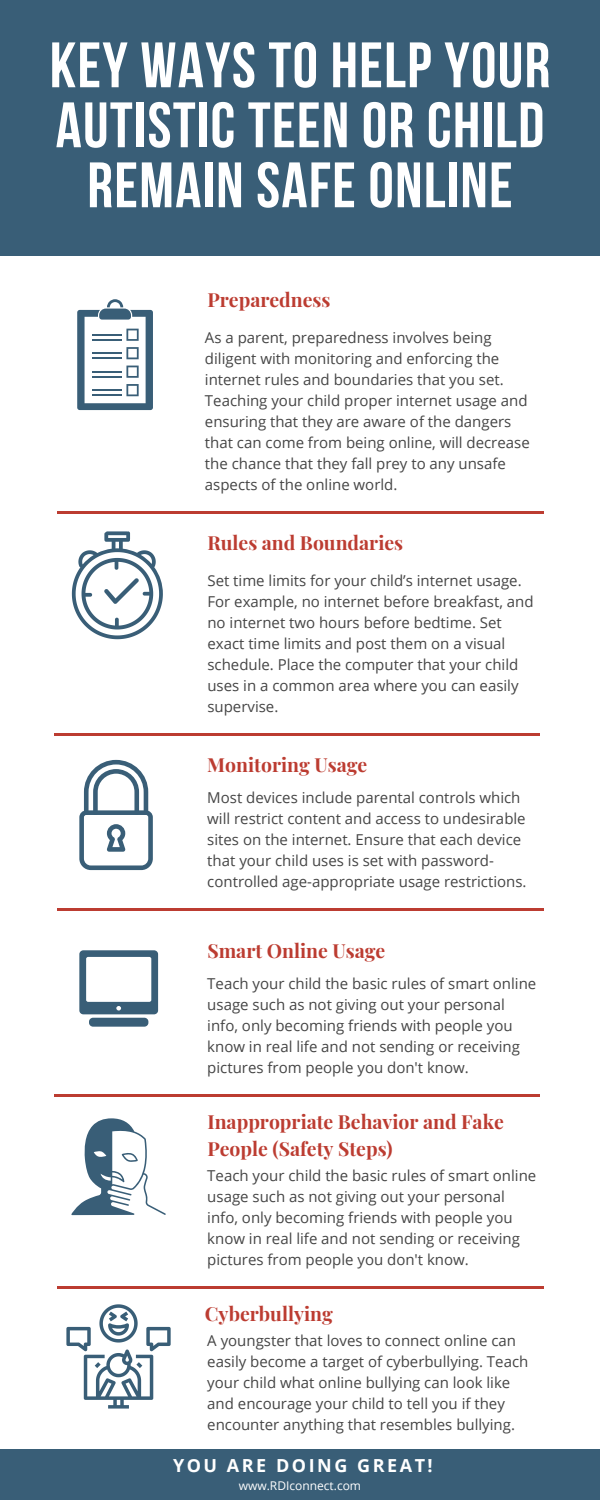
<style>
.page{position:relative;width:600px;height:1500px;background:#fff}
.page>*{position:absolute;margin:0;border:0;box-sizing:border-box;transform-origin:0 0}
.t1{font:700 64.1px/60px "Bebas Neue";letter-spacing:.02em;color:#fff;text-align:center}
.t2{font:700 19.4px/27px "Playfair Display";color:#bc3c31}
.t3{font:700 18px "Open Sans";letter-spacing:.14em;color:#fff}
.t4{font:15px/21px "Open Sans";color:#454545}
.t5{font:12px "Open Sans";color:#fff}
</style>
<div class="page">
<div style="left:0;top:0;width:600px;height:256px;background:#395e77"></div>
<div style="left:0;top:1449px;width:600px;height:51px;background:#395e77"></div>
<hr style="left:54px;top:733px;width:486px;height:3px;background:#bc3c31">
<hr style="left:57px;top:908px;width:486px;height:3px;background:#bc3c31">
<hr style="left:54px;top:1094px;width:486px;height:3px;background:#bc3c31">
<hr style="left:57px;top:511px;width:486px;height:3px;background:#bc3c31">
<svg style="left:79px;top:950px;width:79px;height:77px"></svg>
<hr style="left:57px;top:1286px;width:486px;height:3px;background:#bc3c31">
<svg style="left:77px;top:299px;width:76px;height:111px"></svg>
<hr style="left:92px;top:371px;width:30px;height:1px;background:#395e77">
<hr style="left:92px;top:389px;width:30px;height:2px;background:#395e77">
<hr style="left:92px;top:376px;width:30px;height:2px;background:#395e77">
<svg style="left:66px;top:1304px;width:105px;height:105px"></svg>
<svg style="left:79px;top:760px;width:74px;height:110px"></svg>
<svg style="left:71px;top:1118px;width:95px;height:97px"></svg>
<svg style="left:72px;top:531px;width:91px;height:108px"></svg>
<h1 class="t1" style="left:50px;top:41px;width:502px">KEY WAYS TO HELP YOUR<br>AUTISTIC TEEN OR CHILD<br>REMAIN SAFE ONLINE</h1>
<p class="t2" style="left:207px;top:286px;width:124px">Preparedness</p>
<p class="t4" style="left:205px;top:327px;width:326px">As a parent, preparedness involves being diligent with monitoring and enforcing the internet rules and boundaries that you set.<br>Teaching your child proper internet usage and ensuring that they are aware of the dangers that can come from being online, will decrease the chance that they fall prey to any unsafe aspects of the online world.</p>
<p class="t2" style="left:207px;top:529px;width:197px">Rules and Boundaries</p>
<p class="t4" style="left:207px;top:569px;width:328px">Set time limits for your child’s internet usage.<br>For example, no internet before breakfast, and no internet two hours before bedtime. Set exact time limits and post them on a visual schedule. Place the computer that your child uses in a common area where you can easily supervise.</p>
<p class="t2" style="left:207px;top:750px;width:161px">Monitoring Usage</p>
<p class="t4" style="left:207px;top:787px;width:321px">Most devices include parental controls which will restrict content and access to undesirable sites on the internet. Ensure that each device that your child uses is set with password&shy;controlled age-appropriate usage restrictions.</p>
<p class="t2" style="left:207px;top:936px;width:179px">Smart Online Usage</p>
<p class="t4" style="left:207px;top:972px;width:331px">Teach your child the basic rules of smart online usage such as not giving out your personal info, only becoming friends with people you know in real life and not sending or receiving pictures from people you don't know.</p>
<p class="t2" style="left:207px;top:1107px;width:298px">Inappropriate Behavior and Fake<br>People (Safety Steps)</p>
<p class="t4" style="left:207px;top:1164px;width:331px">Teach your child the basic rules of smart online usage such as not giving out your personal info, only becoming friends with people you know in real life and not sending or receiving pictures from people you don't know.</p>
<p class="t2" style="left:205px;top:1299px;width:129px">Cyberbullying</p>
<p class="t4" style="left:207px;top:1329px;width:323px">A youngster that loves to connect online can easily become a target of cyberbullying. Teach your child what online bullying can look like and encourage your child to tell you if they encounter anything that resembles bullying.</p>
<p class="t3" style="left:173px;top:1453px;width:261px">YOU ARE DOING GREAT!</p>
<p class="t5" style="left:239px;top:1477px;width:124px">www.RDIconnect.com</p>
</div>
